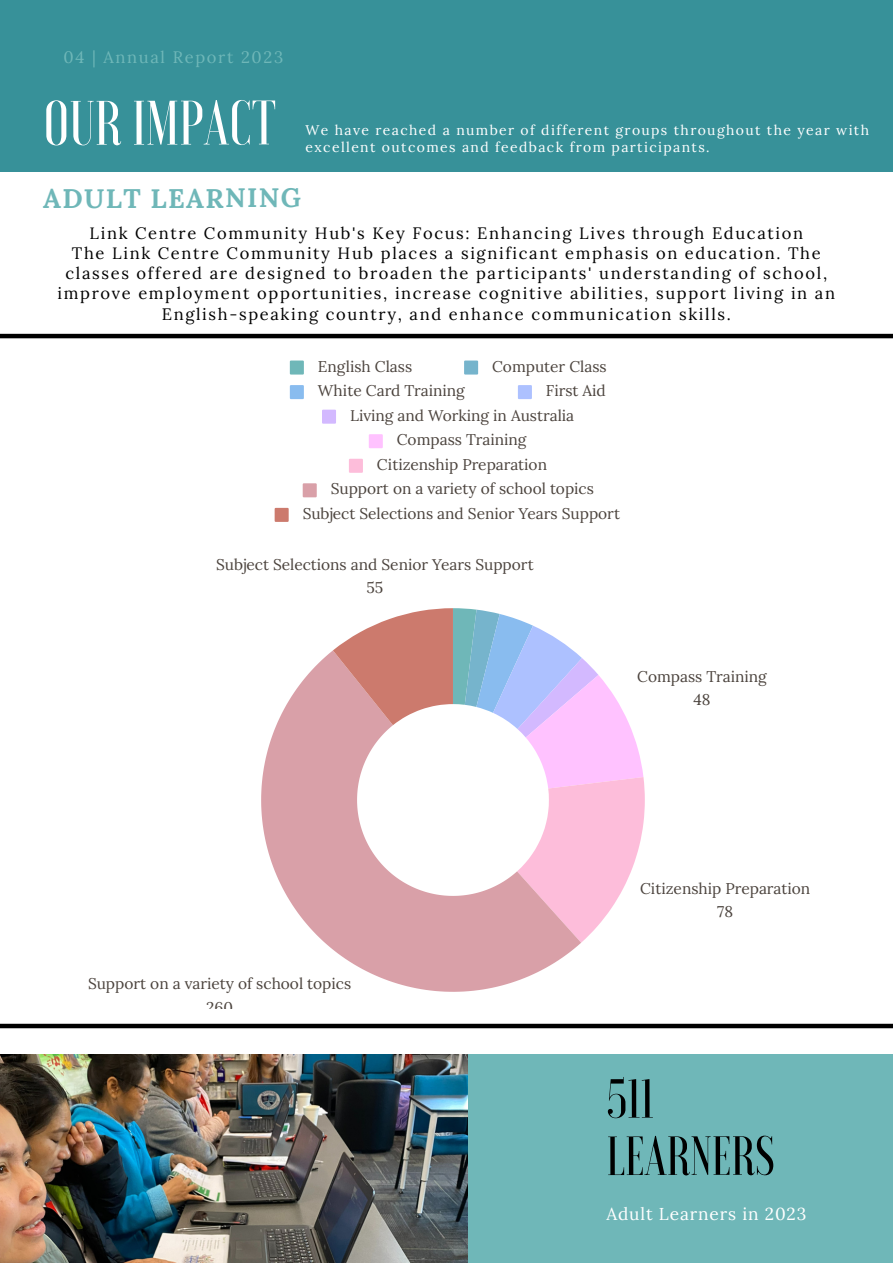
<style>
.page{position:relative;width:893px;height:1264px;background:#fff}
.page>*{position:absolute;margin:0;border:0;box-sizing:border-box;transform-origin:0 0}
.t1{font:500 62.55px "Voga";color:#fff}
.t2{font:500 55.05px/57.2px "Voga";color:#000}
.t3{font:700 26.85px "Lora";letter-spacing:.045em;color:#6fb7b8}
.t4{font:17.25px "Lora";letter-spacing:.045em;color:#fff}
.t5{font:16.5px/20.2px "Lora";letter-spacing:.1em;color:#000;text-align:center}
.t6{font:16.5px "Lora";letter-spacing:.095em;color:#6fb7b8}
.t7{font:15.45px "Lora";color:#4b433d}
.t8{font:13.95px/16.8px "Lora";letter-spacing:.1em;color:#fff}
</style>
<div class="page">
<div style="left:468px;top:1053px;width:424px;height:209px;background:#6fb7b8"></div>
<svg style="left:290px;top:360px;width:14px;height:14px"></svg>
<svg style="left:464px;top:360px;width:14px;height:14px"></svg>
<svg style="left:290px;top:385px;width:14px;height:14px"></svg>
<svg style="left:518px;top:385px;width:14px;height:14px"></svg>
<svg style="left:322px;top:409px;width:14px;height:14px"></svg>
<svg style="left:369px;top:434px;width:14px;height:14px"></svg>
<svg style="left:349px;top:459px;width:14px;height:14px"></svg>
<svg style="left:303px;top:483px;width:14px;height:14px"></svg>
<svg style="left:274px;top:508px;width:14px;height:14px"></svg>
<svg style="left:261px;top:650px;width:320px;height:341px;fill:#d9a0a8"></svg>
<svg style="left:333px;top:608px;width:311px;height:334px"></svg>
<img style="left:0;top:1054px;width:468px;height:208px">
<div style="left:0;top:0;width:892px;height:171px;background:#379199"></div>
<hr style="left:0;top:334px;width:892px;height:4px;background:#000">
<div style="left:0;top:1023px;width:892px;height:5px;background:#000"></div>
<p class="t6" style="left:64px;top:47px;width:221px">04 | Annual Report 2023</p>
<p class="t1" style="left:43px;top:92px;width:234px">OUR IMPACT</p>
<p class="t8" style="left:305px;top:122px;width:565px">We have reached a number of different groups throughout the year with excellent outcomes and feedback from participants.</p>
<p class="t3" style="left:43px;top:180px;width:259px">ADULT LEARNING</p>
<p class="t5" style="left:89px;top:222px;width:715px">Link Centre Community Hub's Key Focus: Enhancing Lives through Education</p>
<p class="t5" style="left:58px;top:243px;width:779px">The Link Centre Community Hub places a significant emphasis on education. The classes offered are designed to broaden the participants' understanding of school, improve employment opportunities, increase cognitive abilities, support living in an English-speaking country, and enhance communication skills.</p>
<p class="t7" style="left:318px;top:356px;width:96px">English Class</p>
<p class="t7" style="left:492px;top:356px;width:116px">Computer Class</p>
<p class="t7" style="left:318px;top:380px;width:148px">White Card Training</p>
<p class="t7" style="left:546px;top:380px;width:61px">First Aid</p>
<p class="t7" style="left:350px;top:405px;width:225px">Living and Working in Australia</p>
<p class="t7" style="left:397px;top:430px;width:131px">Compass Training</p>
<p class="t7" style="left:377px;top:454px;width:172px">Citizenship Preparation</p>
<p class="t7" style="left:331px;top:479px;width:265px">Support on a variety of school topics</p>
<p class="t7" style="left:303px;top:503px;width:319px">Subject Selections and Senior Years Support</p>
<p class="t7" style="left:216px;top:554px;width:319px">Subject Selections and Senior Years Support</p>
<p class="t7" style="left:366px;top:578px;width:18px">55</p>
<p class="t7" style="left:88px;top:973px;width:265px">Support on a variety of school topics</p>
<p class="t7" style="left:206px;top:997px;width:28px">260</p>
<p class="t7" style="left:637px;top:666px;width:131px">Compass Training</p>
<p class="t7" style="left:693px;top:689px;width:19px">48</p>
<p class="t7" style="left:640px;top:878px;width:172px">Citizenship Preparation</p>
<p class="t7" style="left:717px;top:901px;width:17px">78</p>
<p class="t2" style="left:606px;top:1070px;width:170px">511<br>LEARNERS</p>
<p class="t4" style="left:606px;top:1202px;width:201px">Adult Learners in 2023</p>
</div>
